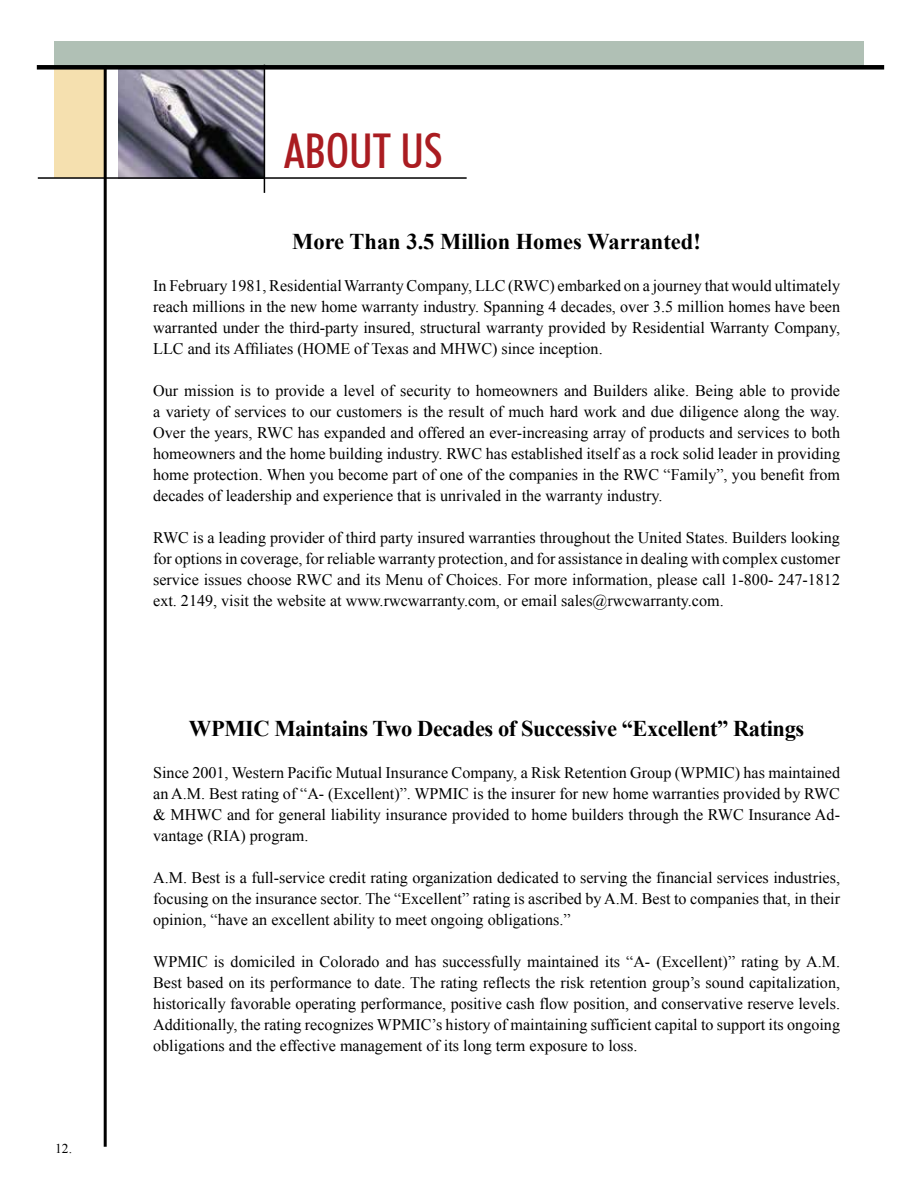
<style>
.page{position:relative;width:918px;height:1188px;background:#fff}
.page>*{position:absolute;margin:0;border:0;box-sizing:border-box;transform-origin:0 0}
.t1{font:500 condensed 48px "Futura BT";color:#aa1c21}
.t2{font:700 22.5px "Times New Roman";letter-spacing:-.02em;color:#000}
.t3{font:700 22.5px "Times New Roman";color:#000}
.t4{font:16.2px/21px "Times New Roman";color:#000;text-align:justify}
.t5{font:13.5px "Times New Roman";color:#000}
</style>
<div class="page">
<img style="left:118px;top:70px;width:146px;height:107px">
<div style="left:54px;top:65px;width:51px;height:113px;background:#f5e0af"></div>
<div style="left:54px;top:41px;width:810px;height:27px;background:#b0c0b5"></div>
<div style="left:37px;top:65px;width:847px;height:5px;background:#000"></div>
<hr style="left:104px;top:66px;width:3px;height:1081px;background:#000">
<hr style="left:38px;top:177px;width:429px;height:2px;background:#000">
<hr style="left:264px;top:65px;width:1px;height:128px;background:#000">
<p class="t5" style="left:55px;top:1139px;width:18px">12.</p>
<h1 class="t1" style="left:284px;top:122px;width:160px">ABOUT US</h1>
<h2 class="t3" style="left:292px;top:226px;width:410px">More Than 3.5 Million Homes Warranted!</h2>
<p class="t4" style="left:153px;top:274px;width:688px">In February 1981, Residential Warranty Company, LLC (RWC) embarked on a journey that would ultimately reach millions in the new home warranty industry. Spanning 4 decades, over 3.5 million homes have been warranted under the third-party insured, structural warranty provided by Residential Warranty Company, LLC and its Affiliates (HOME of Texas and MHWC) since inception.</p>
<p class="t4" style="left:153px;top:379px;width:688px">Our mission is to provide a level of security to homeowners and Builders alike. Being able to provide a variety of services to our customers is the result of much hard work and due diligence along the way.<br>Over the years, RWC has expanded and offered an ever-increasing array of products and services to both homeowners and the home building industry. RWC has established itself as a rock solid leader in providing home protection. When you become part of one of the companies in the RWC “Family”, you benefit from decades of leadership and experience that is unrivaled in the warranty industry.</p>
<p class="t4" style="left:153px;top:526px;width:688px">RWC is a leading provider of third party insured warranties throughout the United States. Builders looking for options in coverage, for reliable warranty protection, and for assistance in dealing with complex customer service issues choose RWC and its Menu of Choices. For more information, please call 1-800- 247-1812 ext. 2149, visit the website at www.rwcwarranty.com, or email sales@rwcwarranty.com.</p>
<h2 class="t2" style="left:189px;top:713px;width:617px">WPMIC Maintains Two Decades of Successive “Excellent” Ratings</h2>
<p class="t4" style="left:153px;top:762px;width:688px">Since 2001, Western Pacific Mutual Insurance Company, a Risk Retention Group (WPMIC) has maintained an A.M. Best rating of “A- (Excellent)”. WPMIC is the insurer for new home warranties provided by RWC &amp; MHWC and for general liability insurance provided to home builders through the RWC Insurance Ad&shy;vantage (RIA) program.</p>
<p class="t4" style="left:153px;top:867px;width:688px">A.M. Best is a full-service credit rating organization dedicated to serving the financial services industries, focusing on the insurance sector. The “Excellent” rating is ascribed by A.M. Best to companies that, in their opinion, “have an excellent ability to meet ongoing obligations.”</p>
<p class="t4" style="left:153px;top:951px;width:688px">WPMIC is domiciled in Colorado and has successfully maintained its “A- (Excellent)” rating by A.M.<br>Best based on its performance to date. The rating reflects the risk retention group’s sound capitalization, historically favorable operating performance, positive cash flow position, and conservative reserve levels.<br>Additionally, the rating recognizes WPMIC’s history of maintaining sufficient capital to support its ongoing obligations and the effective management of its long term exposure to loss.</p>
</div>
